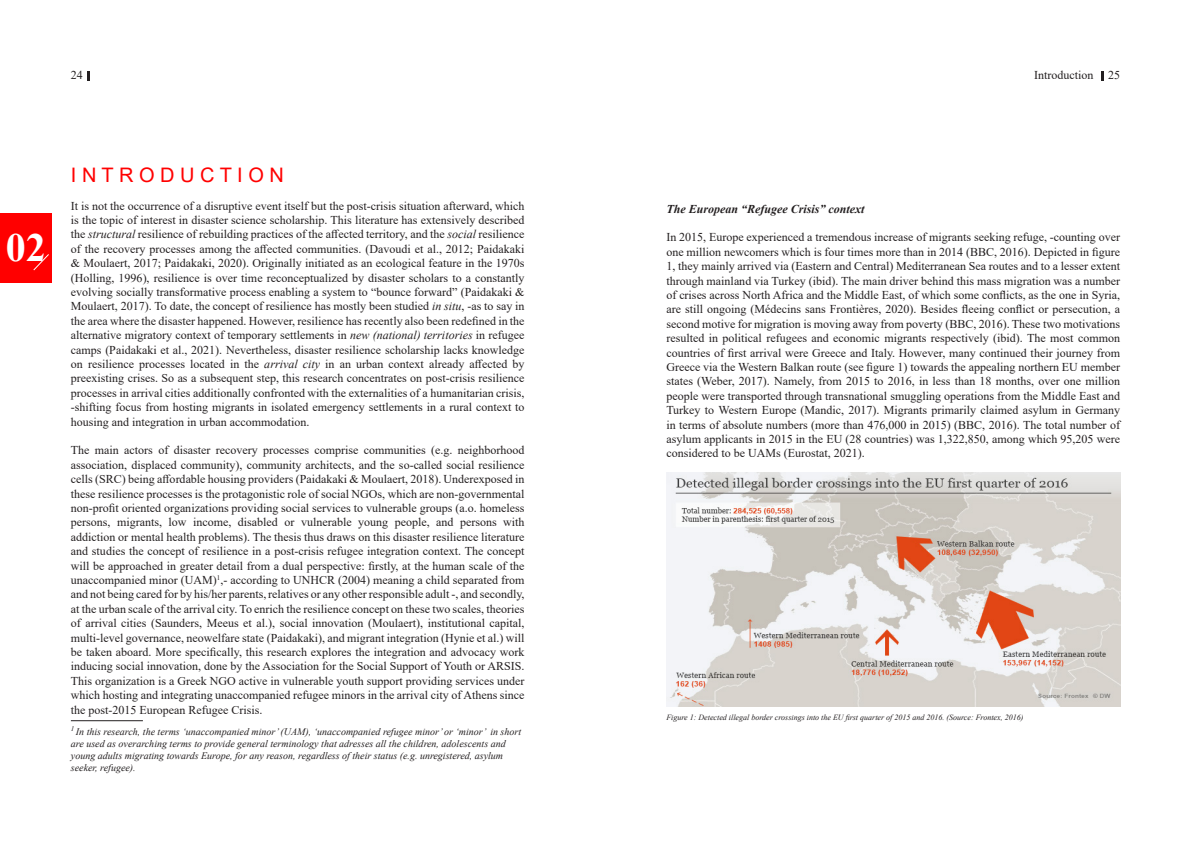
<style>
.page{position:relative;width:1191px;height:842px;background:#fff}
.page>*{position:absolute;margin:0;border:0;box-sizing:border-box;transform-origin:0 0}
.t1{font:700 40px "Times New Roman";color:#fff}
.t2{font:20px "Arial";color:#f00}
.t3{font:12px/14.4px "Times New Roman";color:#231f20;text-align:justify}
.t4{font:italic 700 12px "Times New Roman";color:#231f20}
.t5{font:italic 10px/12px "Times New Roman";color:#231f20}
.t6{font:italic 8px "Times New Roman";color:#231f20}
.s1{font-style:italic}
</style>
<div class="page">
<svg style="left:87px;top:71px;width:2px;height:9px"></svg>
<svg style="left:1101px;top:71px;width:2px;height:9px"></svg>
<div style="left:0;top:213px;width:52px;height:69px;background:#f00"></div>
<svg style="left:33px;top:254px;width:16px;height:17px"></svg>
<hr style="left:71px;top:720px;width:72px;height:1px;background:#231f20">
<img style="left:666px;top:472px;width:454px;height:235px">
<p class="t3" style="left:71px;top:68px;width:13px">24</p>
<p class="t3" style="left:1034px;top:68px;width:87px">Introduction 25</p>
<h1 class="t1" style="left:6px;top:219px;width:41px">02</h1>
<p class="t2" style="left:71px;top:161px;width:215px">I N T R O D U C T I O N</p>
<p class="t3" style="left:71px;top:198px;width:455px">It is not the occurrence of a disruptive event itself but the post-crisis situation afterward, which is the topic of interest in disaster science scholarship. This literature has extensively described the <span class="s1">structural</span> resilience of rebuilding practices of the affected territory, and the <span class="s1">social</span> resilience of the recovery processes among the affected communities. (Davoudi et al., 2012; Paidakaki &amp; Moulaert, 2017; Paidakaki, 2020). Originally initiated as an ecological feature in the 1970s (Holling, 1996), resilience is over time reconceptualized by disaster scholars to a constantly evolving socially transformative process enabling a system to “bounce forward” (Paidakaki &amp; Moulaert, 2017). To date, the concept of resilience has mostly been studied <span class="s1">in situ</span>, -as to say in the area where the disaster happened. However, resilience has recently also been redefined in the alternative migratory context of temporary settlements in <span class="s1">new (national) territories</span> in refugee camps (Paidakaki et al., 2021). Nevertheless, disaster resilience scholarship lacks knowledge on resilience processes located in the <span class="s1">arrival city</span> in an urban context already affected by preexisting crises. So as a subsequent step, this research concentrates on post-crisis resilience processes in arrival cities additionally confronted with the externalities of a humanitarian crisis, -shifting focus from hosting migrants in isolated emergency settlements in a rural context to housing and integration in urban accommodation.</p>
<p class="t3" style="left:71px;top:443px;width:455px">The main actors of disaster recovery processes comprise communities (e.g. neighborhood association, displaced community), community architects, and the so-called social resilience cells (SRC) being affordable housing providers (Paidakaki &amp; Moulaert, 2018). Underexposed in these resilience processes is the protagonistic role of social NGOs, which are non-governmental non-profit oriented organizations providing social services to vulnerable groups (a.o. homeless persons, migrants, low income, disabled or vulnerable young people, and persons with addiction or mental health problems). The thesis thus draws on this disaster resilience literature and studies the concept of resilience in a post-crisis refugee integration context. The concept will be approached in greater detail from a dual perspective: firstly, at the human scale of the unaccompanied minor (UAM)<sup>1</sup>,- according to UNHCR (2004) meaning a child separated from and not being cared for by his/her parents, relatives or any other responsible adult -, and secondly, at the urban scale of the arrival city. To enrich the resilience concept on these two scales, theories of arrival cities (Saunders, Meeus et al.), social innovation (Moulaert), institutional capital, multi-level governance, neowelfare state (Paidakaki), and migrant integration (Hynie et al.) will be taken aboard. More specifically, this research explores the integration and advocacy work inducing social innovation, done by the Association for the Social Support of Youth or ARSIS.<br>This organization is a Greek NGO active in vulnerable youth support providing services under which hosting and integrating unaccompanied refugee minors in the arrival city of Athens since the post-2015 European Refugee Crisis.</p>
<p class="t5" style="left:71px;top:725px;width:452px"><sup>1</sup> In this research, the terms ‘unaccompanied minor’ (UAM), ‘unaccompanied refugee minor’ or ‘minor’ in short are used as overarching terms to provide general terminology that adresses all the children, adolescents and young adults migrating towards Europe, for any reason, regardless of their status (e.g. unregistered, asylum seeker, refugee).</p>
<p class="t4" style="left:666px;top:200px;width:200px">The European “Refugee Crisis” context</p>
<p class="t3" style="left:666px;top:230px;width:455px">In 2015, Europe experienced a tremendous increase of migrants seeking refuge, -counting over one million newcomers which is four times more than in 2014 (BBC, 2016). Depicted in figure 1, they mainly arrived via (Eastern and Central) Mediterranean Sea routes and to a lesser extent through mainland via Turkey (ibid). The main driver behind this mass migration was a number of crises across North Africa and the Middle East, of which some conflicts, as the one in Syria, are still ongoing (Médecins sans Frontières, 2020). Besides fleeing conflict or persecution, a second motive for migration is moving away from poverty (BBC, 2016). These two motivations resulted in political refugees and economic migrants respectively (ibid). The most common countries of first arrival were Greece and Italy. However, many continued their journey from Greece via the Western Balkan route (see figure 1) towards the appealing northern EU member states (Weber, 2017). Namely, from 2015 to 2016, in less than 18 months, over one million people were transported through transnational smuggling operations from the Middle East and Turkey to Western Europe (Mandic, 2017). Migrants primarily claimed asylum in Germany in terms of absolute numbers (more than 476,000 in 2015) (BBC, 2016). The total number of asylum applicants in 2015 in the EU (28 countries) was 1,322,850, among which 95,205 were considered to be UAMs (Eurostat, 2021).</p>
<p class="t6" style="left:666px;top:712px;width:358px">Figure 1: Detected illegal border crossings into the EU first quarter of 2015 and 2016. (Source: Frontex, 2016)</p>
</div>
